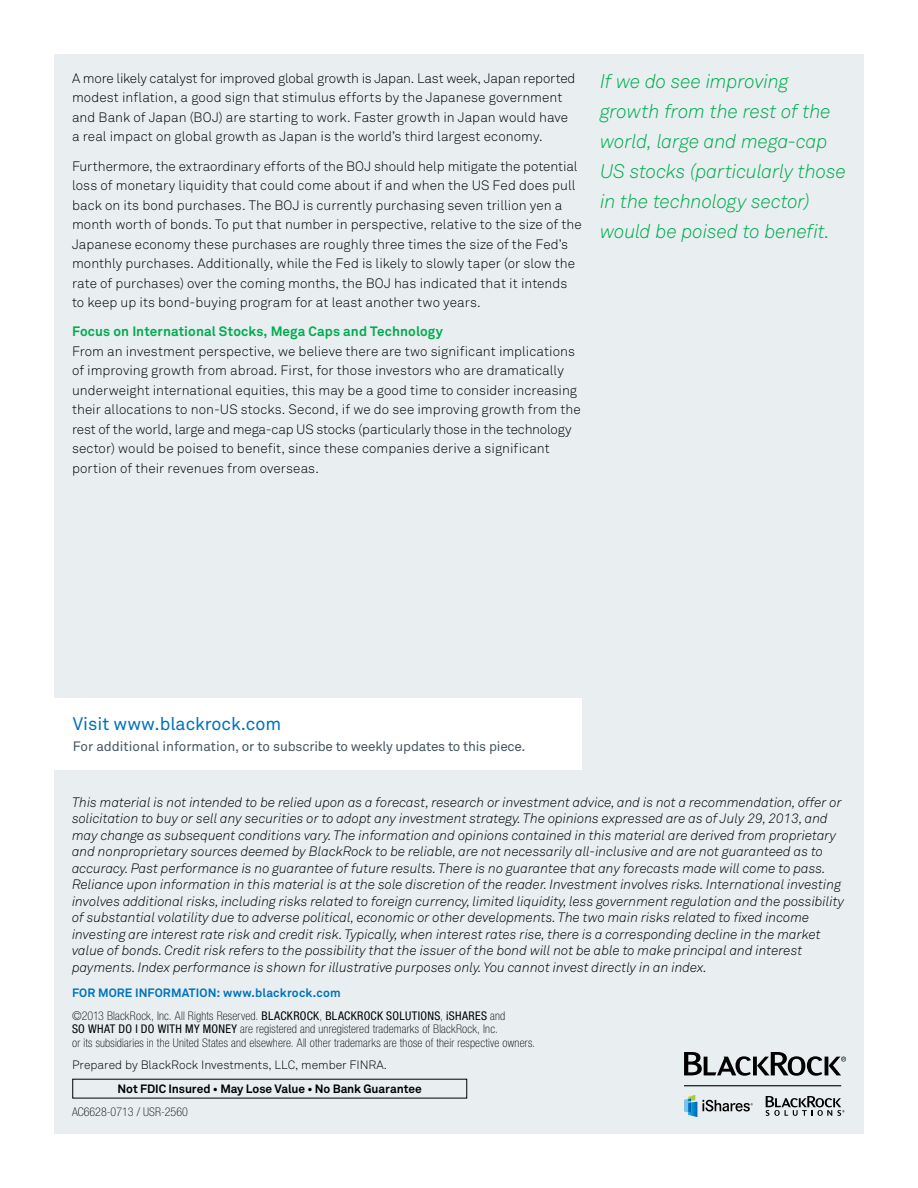
<style>
.page{position:relative;width:918px;height:1188px;background:#fff}
.page>*{position:absolute;margin:0;border:0;box-sizing:border-box;transform-origin:0 0}
.t1{font:italic 19.5px/30px "Akkurat Light Pro";letter-spacing:-.01em;color:#00ab4e}
.t2{font:18px "Akkurat Pro";color:#0072bc}
.t3{font:13.5px/19.5px "Akkurat Light Pro";color:#000}
.t4{font:italic 13.5px/16.5px "Akkurat Light Pro";color:#000}
.t5{font:13.5px "Akkurat Pro";letter-spacing:-.015em;color:#445660}
.t6{font:700 13.5px "Akkurat Pro";letter-spacing:.01em;color:#00ab4e}
.t7{font:100 condensed 12px/13.5px "Helvetica Neue";letter-spacing:.015em;color:#000}
.t8{font:12px "Akkurat Light Pro";color:#000}
.t9{font:700 12px "Akkurat Pro";letter-spacing:-.005em;color:#000}
.t10{font:700 12px "Akkurat Pro";letter-spacing:.01em;color:#0072bc}
.s1{font-weight:400}
</style>
<div class="page">
<div style="left:54px;top:54px;width:810px;height:1080px;background:#e9eff1"></div>
<svg style="left:766px;top:1096px;width:78px;height:20px"></svg>
<svg style="left:684px;top:1095px;width:69px;height:22px"></svg>
<svg style="left:684px;top:1052px;width:162px;height:24px"></svg>
<hr style="left:684px;top:1085px;width:157px;height:1px;background:#000">
<div style="left:5px;top:698px;width:577px;height:72px;background:#fff"></div>
<p class="t3" style="left:72px;top:69px;width:505px">A more likely catalyst for improved global growth is Japan. Last week, Japan reported modest inflation, a good sign that stimulus efforts by the Japanese government and Bank of Japan (BOJ) are starting to work. Faster growth in Japan would have a real impact on global growth as Japan is the world’s third largest economy.</p>
<p class="t3" style="left:72px;top:156px;width:511px">Furthermore, the extraordinary efforts of the BOJ should help mitigate the potential loss of monetary liquidity that could come about if and when the US Fed does pull back on its bond purchases. The BOJ is currently purchasing seven trillion yen a month worth of bonds. To put that number in perspective, relative to the size of the Japanese economy these purchases are roughly three times the size of the Fed’s monthly purchases. Additionally, while the Fed is likely to slowly taper (or slow the rate of purchases) over the coming months, the BOJ has indicated that it intends to keep up its bond-buying program for at least another two years.</p>
<p class="t6" style="left:72px;top:323px;width:373px">Focus on International Stocks, Mega Caps and Technology</p>
<p class="t3" style="left:72px;top:342px;width:510px">From an investment perspective, we believe there are two significant implications of improving growth from abroad. First, for those investors who are dramatically underweight international equities, this may be a good time to consider increasing their allocations to non-US stocks. Second, if we do see improving growth from the rest of the world, large and mega-cap US stocks (particularly those in the technology sector) would be poised to benefit, since these companies derive a significant portion of their revenues from overseas.</p>
<h1 class="t1" style="left:600px;top:66px;width:248px">If we do see improving growth from the rest of the world, large and mega-cap<br>US stocks (particularly those in the technology sector) would be poised to benefit.</h1>
<h2 class="t2" style="left:73px;top:714px;width:210px">Visit www.blackrock.com</h2>
<p class="t5" style="left:73px;top:739px;width:454px">For additional information, or to subscribe to weekly updates to this piece.</p>
<p class="t4" style="left:72px;top:794px;width:774px">This material is not intended to be relied upon as a forecast, research or investment advice, and is not a recommendation, offer or solicitation to buy or sell any securities or to adopt any investment strategy. The opinions expressed are as of July 29, 2013, and may change as subsequent conditions vary. The information and opinions contained in this material are derived from proprietary and nonproprietary sources deemed by BlackRock to be reliable, are not necessarily all-inclusive and are not guaranteed as to accuracy. Past performance is no guarantee of future results. There is no guarantee that any forecasts made will come to pass.<br>Reliance upon information in this material is at the sole discretion of the reader. Investment involves risks. International investing involves additional risks, including risks related to foreign currency, limited liquidity, less government regulation and the possibility of substantial volatility due to adverse political, economic or other developments. The two main risks related to fixed income investing are interest rate risk and credit risk. Typically, when interest rates rise, there is a corresponding decline in the market value of bonds. Credit risk refers to the possibility that the issuer of the bond will not be able to make principal and interest payments. Index performance is shown for illustrative purposes only. You cannot invest directly in an index.</p>
<p class="t10" style="left:72px;top:985px;width:270px">FOR MORE INFORMATION: www.blackrock.com</p>
<p class="t7" style="left:72px;top:1009px;width:465px">©2013 BlackRock, Inc. All Rights Reserved. <span class="s1">BLACKROCK</span>, <span class="s1">BLACKROCK SOLUTIONS</span>, <span class="s1">iSHARES</span> and<br><span class="s1">SO WHAT DO I DO WITH MY MONEY</span> are registered and unregistered trademarks of BlackRock, Inc.<br>or its subsidiaries in the United States and elsewhere. All other trademarks are those of their respective owners.</p>
<p class="t8" style="left:72px;top:1057px;width:293px">Prepared by BlackRock I nvestments, LLC, member FINRA</p>
<p class="t8" style="left:384px;top:1057px;width:5px">.</p>
<p class="t7" style="left:72px;top:1105px;width:117px">AC6628-0713 / USR-2560</p>
<p class="t9" style="left:118px;top:1081px;width:306px">Not FDIC Insured • May Lose Value • No Bank Guarantee</p>
</div>
